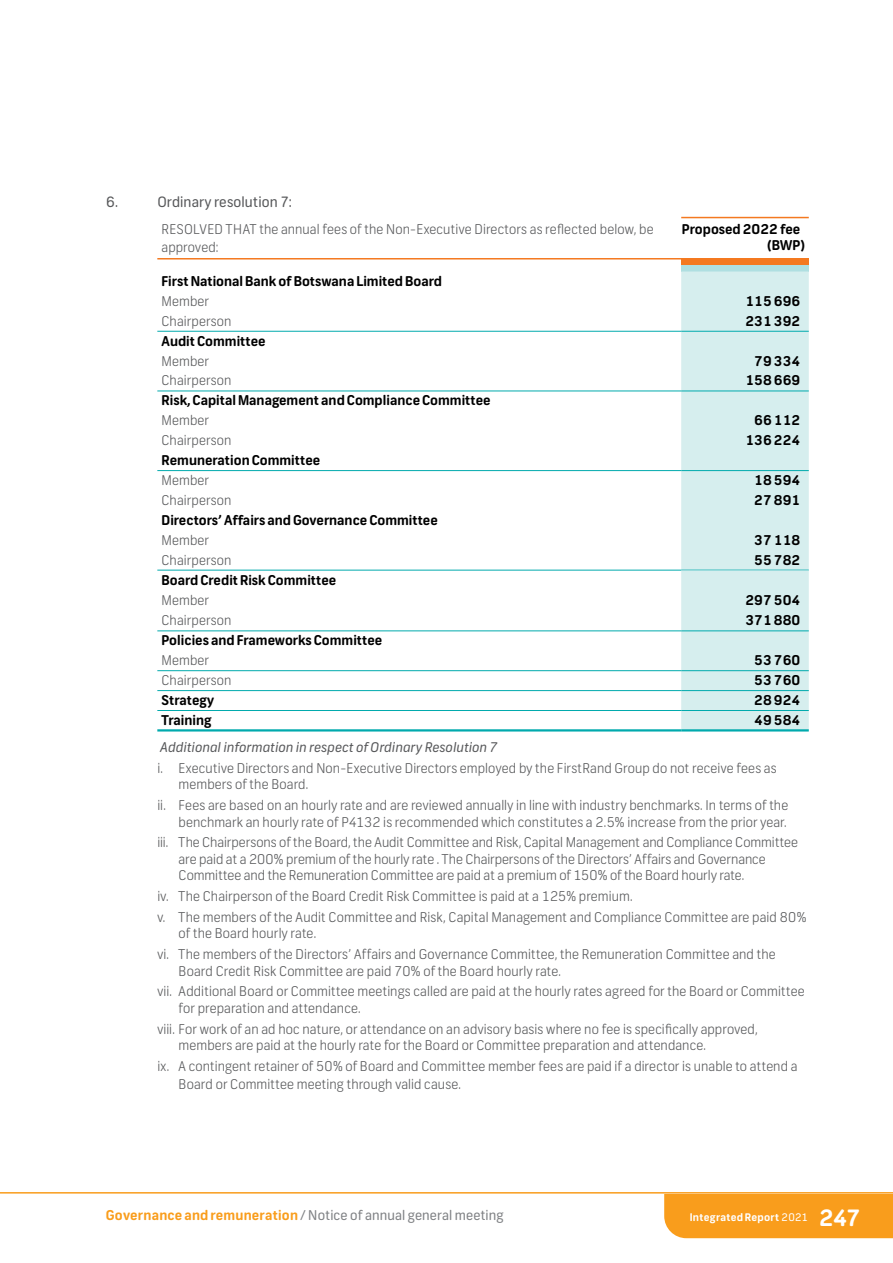
<style>
.page{position:relative;width:893px;height:1263px;background:#fff}
.page>*{position:absolute;margin:0;border:0;box-sizing:border-box;transform-origin:0 0}
.t1{font:14.25px "FNB Sans";letter-spacing:.01em;color:#58595b}
.t2{font:300 13.5px/20.7px "FNB Sans";letter-spacing:.01em;color:#58595b}
.t3{font:700 13.5px/16.2px "FNB Sans";color:#000}
.t4{font:13.5px "FNB Sans";letter-spacing:.01em;color:#808285}
.t5{font:italic 13.5px "FNB Sans";letter-spacing:.005em;color:#58595b}
.t6{font:700 10.5px "FNB Sans";letter-spacing:.025em;color:#fff}
.s1{font-weight:700;color:#f99d1c}
.s2{font-weight:400}
.s3{font-size:22.5px}
</style>
<div class="page">
<div style="left:664px;top:1194px;width:229px;height:44px;background:#f99d1c"></div>
<hr style="left:0;top:1192px;width:893px;height:1px;background:#f99d1c">
<div style="left:681px;top:259px;width:128px;height:6px;background:#f47920"></div>
<div style="left:681px;top:265px;width:128px;height:6px;background:#afdfe1"></div>
<hr style="left:157px;top:258px;width:524px;height:1px;background:#f47920">
<hr style="left:681px;top:258px;width:128px;height:1px;background:#f47920">
<hr style="left:157px;top:331px;width:524px;height:1px;background:#00aaad">
<hr style="left:157px;top:391px;width:524px;height:1px;background:#00aaad">
<hr style="left:157px;top:470px;width:524px;height:1px;background:#00aaad">
<hr style="left:681px;top:217px;width:128px;height:1px;background:#f47920">
<hr style="left:157px;top:570px;width:524px;height:1px;background:#00aaad">
<div style="left:681px;top:271px;width:128px;height:458px;background:#d6eeee"></div>
<hr style="left:157px;top:630px;width:524px;height:1px;background:#00aaad">
<hr style="left:681px;top:630px;width:128px;height:1px;background:#00aaad">
<hr style="left:157px;top:670px;width:524px;height:1px;background:#00aaad">
<hr style="left:681px;top:670px;width:128px;height:1px;background:#00aaad">
<hr style="left:157px;top:690px;width:524px;height:1px;background:#00aaad">
<hr style="left:681px;top:690px;width:128px;height:1px;background:#00aaad">
<hr style="left:157px;top:710px;width:524px;height:1px;background:#00aaad">
<hr style="left:681px;top:710px;width:128px;height:1px;background:#00aaad">
<hr style="left:157px;top:729px;width:524px;height:2px;background:#00aaad">
<hr style="left:681px;top:729px;width:128px;height:2px;background:#00aaad">
<p class="t1" style="left:106px;top:193px;width:13px">6.</p>
<p class="t1" style="left:157px;top:193px;width:136px">Ordinary resolution 7:</p>
<p class="t2" style="left:162px;top:221px;width:493px;line-height:18px">RESOLVED THAT the annual fees of the Non-Executive Directors as reflected below, be approved:</p>
<p class="t3" style="left:767px;top:221px;width:40px;text-indent:-85px">Proposed 2022 fee (BWP)</p>
<p class="t3" style="left:162px;top:273px;width:282px">First National Bank of Botswana Limited Board</p>
<p class="t2" style="left:162px;top:291px;width:49px">Member</p>
<p class="t3" style="left:745px;top:293px;width:56px">115 696</p>
<p class="t2" style="left:162px;top:311px;width:71px">Chairperson</p>
<p class="t3" style="left:745px;top:313px;width:56px">231 392</p>
<p class="t3" style="left:162px;top:333px;width:106px">Audit Committee</p>
<p class="t2" style="left:162px;top:350px;width:49px">Member</p>
<p class="t3" style="left:754px;top:353px;width:47px">79 334</p>
<p class="t2" style="left:162px;top:370px;width:71px">Chairperson</p>
<p class="t3" style="left:745px;top:373px;width:56px">158 669</p>
<p class="t3" style="left:162px;top:392px;width:331px">Risk, Capital Management and Compliance Committee</p>
<p class="t2" style="left:162px;top:410px;width:49px">Member</p>
<p class="t3" style="left:754px;top:412px;width:47px">66 112</p>
<p class="t2" style="left:162px;top:430px;width:71px">Chairperson</p>
<p class="t3" style="left:745px;top:432px;width:56px">136 224</p>
<p class="t3" style="left:162px;top:452px;width:160px">Remuneration Committee</p>
<p class="t2" style="left:162px;top:470px;width:49px">Member</p>
<p class="t3" style="left:754px;top:472px;width:47px">18 594</p>
<p class="t2" style="left:162px;top:490px;width:71px">Chairperson</p>
<p class="t3" style="left:754px;top:492px;width:47px">27 891</p>
<p class="t3" style="left:162px;top:512px;width:278px">Directors’ Affairs and Governance Committee</p>
<p class="t2" style="left:162px;top:529px;width:49px">Member</p>
<p class="t3" style="left:754px;top:532px;width:47px">37 118</p>
<p class="t2" style="left:162px;top:549px;width:71px">Chairperson</p>
<p class="t3" style="left:754px;top:552px;width:47px">55 782</p>
<p class="t3" style="left:162px;top:572px;width:176px">Board Credit Risk Committee</p>
<p class="t2" style="left:162px;top:590px;width:49px">Member</p>
<p class="t3" style="left:745px;top:592px;width:56px">297 504</p>
<p class="t2" style="left:162px;top:610px;width:71px">Chairperson</p>
<p class="t3" style="left:745px;top:612px;width:56px">371 880</p>
<p class="t3" style="left:162px;top:632px;width:222px">Policies and Frameworks Committee</p>
<p class="t2" style="left:162px;top:650px;width:49px">Member</p>
<p class="t3" style="left:754px;top:652px;width:47px">53 760</p>
<p class="t2" style="left:162px;top:670px;width:71px">Chairperson</p>
<p class="t3" style="left:754px;top:672px;width:47px">53 760</p>
<p class="t3" style="left:162px;top:692px;width:54px">Strategy</p>
<p class="t3" style="left:754px;top:692px;width:47px">28 924</p>
<p class="t3" style="left:162px;top:712px;width:51px">Training</p>
<p class="t3" style="left:754px;top:712px;width:47px">49 584</p>
<p class="t5" style="left:160px;top:739px;width:339px">Additional information in respect of Ordinary Resolution 7</p>
<p class="t2" style="left:179px;top:760px;width:600px;line-height:16.5px;text-indent:-21px">i. Executive Directors and Non-Executive Directors employed by the FirstRand Group do not receive fees as members of the Board.</p>
<p class="t2" style="left:157px;top:797px;width:632px;line-height:16.5px;text-align:right">ii. Fees are based on an hourly rate and are reviewed annually in line with industry benchmarks. In terms of the benchmark an hourly rate of P4132 is recommended which constitutes a 2.5% increase from the prior year.</p>
<p class="t2" style="left:179px;top:834px;width:621px;line-height:16.5px;text-indent:-21px">iii. The Chairpersons of the Board, the Audit Committee and Risk, Capital Management and Compliance Committee are paid at a 200% premium of the hourly rate . The Chairpersons of the Directors’ Affairs and Governance<br>Committee and the Remuneration Committee are paid at a premium of 150% of the Board hourly rate.</p>
<p class="t2" style="left:157px;top:886px;width:651px">iv. The Chairperson of the Board Credit Risk Committee is paid at a 125% premium.<br>v. The members of the Audit Committee and Risk, Capital Management and Compliance Committee are paid 80%</p>
<p class="t2" style="left:157px;top:923px;width:620px;text-indent:21px">of the Board hourly rate.<br>vi. The members of the Directors’ Affairs and Governance Committee, the Remuneration Committee and the</p>
<p class="t2" style="left:157px;top:960px;width:649px;text-indent:21px">Board Credit Risk Committee are paid 70% of the Board hourly rate.<br>vii. Additional Board or Committee meetings called are paid at the hourly rates agreed for the Board or Committee</p>
<p class="t2" style="left:157px;top:998px;width:602px;text-indent:21px">for preparation and attendance.<br>viii. For work of an ad hoc nature, or attendance on an advisory basis where no fee is specifically approved,</p>
<p class="t2" style="left:157px;top:1035px;width:642px;text-indent:21px">members are paid at the hourly rate for the Board or Committee preparation and attendance.<br>ix. A contingent retainer of 50% of Board and Committee member fees are paid if a director is unable to attend a</p>
<p class="t2" style="left:179px;top:1074px;width:284px">Board or Committee meeting through valid cause.</p>
<p class="t4" style="left:106px;top:1207px;width:399px"><span class="s1">Governance and remuneration</span> / Notice of annual general meeting</p>
<p class="t6" style="left:690px;top:1210px;width:172px">Integrated Report <span class="s2">2021</span> <span class="s3">247</span></p>
</div>
